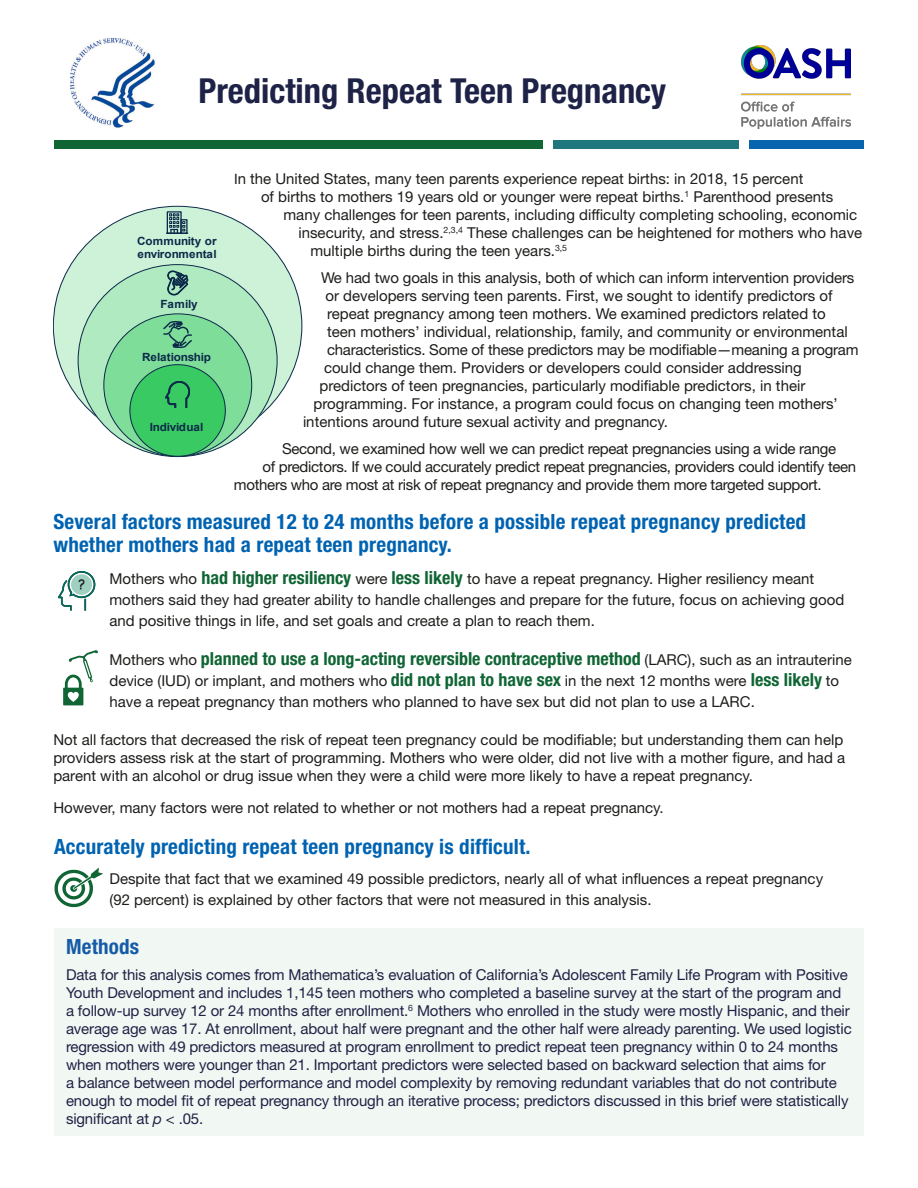
<style>
.page{position:relative;width:918px;height:1188px;background:#fff}
.page>*{position:absolute;margin:0;border:0;box-sizing:border-box;transform-origin:0 0}
.t1{font:700 condensed 34.5px "Helvetica Neue LT Std";color:#1e2246}
.t2{font:700 condensed 21px/22.5px "Helvetica Neue LT Std";letter-spacing:.01em;color:#0063b1}
.t3{font:700 condensed 21px "Helvetica Neue LT Std";letter-spacing:.01em;color:#165ba8}
.t4{font:700 condensed 18px "Helvetica Neue LT Std";color:#0f6534}
.t5{font:15px/21px "Helvetica Neue LT Std";color:#1d1d1b}
.t6{font:15px/18px "Helvetica Neue LT Std";letter-spacing:-.01em;color:#1e2246}
.t7{font:15px "Helvetica Neue LT Std";letter-spacing:-.02em;color:#1d1d1b}
.s1{font-size:14.25px}
.s2{font-weight:700;font-stretch:condensed;font-size:18px;color:#0f6534}
.s3{font-weight:400;font-stretch:normal;font-size:15px;color:#1d1d1b}
.s4{font-style:italic}
</style>
<div class="page">
<div style="left:54px;top:928px;width:810px;height:208px;background:#f1f7f2"></div>
<img style="left:70px;top:37px;width:85px;height:91px">
<img style="left:741px;top:46px;width:109px;height:83px">
<svg style="left:53px;top:206px;width:250px;height:240px;fill:#cef2d8"></svg>
<div style="left:78px;top:264px;width:199px;height:193px;background:#b0eac1;border:1px solid #0d2a49;border-radius:50%"></div>
<div style="left:103px;top:314px;width:149px;height:143px;background:#7fdd9a;border:1px solid #0d2a49;border-radius:50%"></div>
<div style="left:130px;top:364px;width:96px;height:93px;background:#3aca63;border:1px solid #0d2a49;border-radius:50%"></div>
<svg style="left:165px;top:381px;width:25px;height:27px"></svg>
<svg style="left:163px;top:321px;width:29px;height:27px"></svg>
<svg style="left:167px;top:270px;width:22px;height:26px"></svg>
<div style="left:167px;top:211px;width:15px;height:23px;border:1px solid #0b2949"></div>
<svg style="left:166px;top:213px;width:22px;height:21px"></svg>
<div style="left:54px;top:140px;width:488px;height:9px;background:#0f6534"></div>
<div style="left:553px;top:140px;width:185px;height:9px;background:#1e777d"></div>
<div style="left:750px;top:140px;width:114px;height:9px;background:#0964b0"></div>
<svg style="left:63px;top:650px;width:35px;height:55px"></svg>
<svg style="left:54px;top:868px;width:49px;height:39px"></svg>
<svg style="left:58px;top:571px;width:37px;height:40px"></svg>
<h1 class="t1" style="left:199px;top:70px;width:469px">Predicting Repeat Teen Pregnancy</h1>
<p class="t5" style="left:234px;top:168px;width:571px"><span class="s1">I</span>n the United States, many teen parents experience repeat births: in 2018, 15 percent</p>
<p class="t5" style="left:261px;top:186px;width:574px">of births to mothers 19 years old or younger were repeat births.<sup>1</sup> Parenthood presents</p>
<p class="t5" style="left:283px;top:204px;width:575px">many challenges for teen parents, including difficulty completing schooling, economic</p>
<p class="t5" style="left:298px;top:222px;width:565px">insecurity, and stress.<sup>2,3,4</sup> These challenges can be heightened for mothers who have</p>
<p class="t5" style="left:311px;top:240px;width:258px">multiple births during the teen years.<sup>3,5</sup></p>
<p class="t5" style="left:321px;top:267px;width:535px">We had two goals in this analysis, both of which can inform intervention providers</p>
<p class="t5" style="left:326px;top:285px;width:509px">or developers serving teen parents. First, we sought to identify predictors of</p>
<p class="t5" style="left:327px;top:303px;width:500px">repeat pregnancy among teen mothers. We examined predictors related to</p>
<p class="t5" style="left:327px;top:321px;width:522px">teen mothers’ individual, relationship, family, and community or environmental</p>
<p class="t5" style="left:327px;top:339px;width:533px">characteristics. Some of these predictors may be modifiable—meaning a program</p>
<p class="t5" style="left:324px;top:357px;width:479px">could change them. Providers or developers could consider addressing</p>
<p class="t5" style="left:320px;top:375px;width:487px">predictors of teen pregnancies, particularly modifiable predictors, in their</p>
<p class="t5" style="left:314px;top:393px;width:526px">programming. For instance, a program could focus on changing teen mothers’</p>
<p class="t5" style="left:303px;top:411px;width:367px">intentions around future sexual activity and pregnancy.</p>
<p class="t7" style="left:282px;top:439px;width:556px">Second, we examined how well we can predict repeat pregnancies using a wide range</p>
<p class="t7" style="left:262px;top:457px;width:595px">of predictors. If we could accurately predict repeat pregnancies, providers could identify teen</p>
<p class="t7" style="left:234px;top:475px;width:589px">mothers who are most at risk of repeat pregnancy and provide them more targeted support.</p>
<h2 class="t2" style="left:53px;top:510px;width:754px">Several factors measured 12 to 24 months before a possible repeat pregnancy predicted whether mothers had a repeat teen pregnancy.</h2>
<p class="t5" style="left:109px;top:568px;width:736px">Mothers who <span class="s2">had higher resiliency</span> were <span class="s2">less likely</span> to have a repeat pregnancy. Higher resiliency meant mothers said they had greater ability to handle challenges and prepare for the future, focus on achieving good and positive things in life, and set goals and create a plan to reach them.</p>
<p class="t4" style="left:109px;top:648px;width:744px"><span class="s3">Mothers who</span> planned to use a long-acting reversible contraceptive method <span class="s3">(LARC), such as an intrauterine</span></p>
<p class="t5" style="left:109px;top:670px;width:731px">device (IUD) or implant, and mothers who <span class="s2">did not plan to have sex</span> in the next 12 months were <span class="s2">less likely</span> to have a repeat pregnancy than mothers who planned to have sex but did not plan to use a LARC.</p>
<p class="t5" style="left:53px;top:731px;width:793px;line-height:18px">Not all factors that decreased the risk of repeat teen pregnancy could be modifiable; but understanding them can help providers assess risk at the start of programming. Mothers who were older, did not live with a mother figure, and had a parent with an alcohol or drug issue when they were a child were more likely to have a repeat pregnancy.</p>
<p class="t5" style="left:53px;top:797px;width:612px">However, many factors were not related to whether or not mothers had a repeat pregnancy.</p>
<h2 class="t2" style="left:54px;top:835px;width:478px">Accurately predicting repeat teen pregnancy is difficult.</h2>
<p class="t5" style="left:109px;top:868px;width:715px">Despite that fact that we examined 49 possible predictors, nearly all of what influences a repeat pregnancy (92 percent) is explained by other factors that were not measured in this analysis.</p>
<h2 class="t3" style="left:66px;top:934px;width:75px">Methods</h2>
<p class="t6" style="left:66px;top:965px;width:787px">Data for this analysis comes from Mathematica’s evaluation of California’s Adolescent Family Life Program with Positive Youth Development and includes 1,145 teen mothers who completed a baseline survey at the start of the program and a follow-up survey 12 or 24 months after enrollment.<sup>6</sup> Mothers who enrolled in the study were mostly Hispanic, and their average age was 17. At enrollment, about half were pregnant and the other half were already parenting. We used logistic regression with 49 predictors measured at program enrollment to predict repeat teen pregnancy within 0 to 24 months when mothers were younger than 21. Important predictors were selected based on backward selection that aims for<br>a balance between model performance and model complexity by removing redundant variables that do not contribute enough to model fit of repeat pregnancy through an iterative process; predictors discussed in this brief were statistically significant at <span class="s4">p</span> &lt; .05.</p>
</div>
